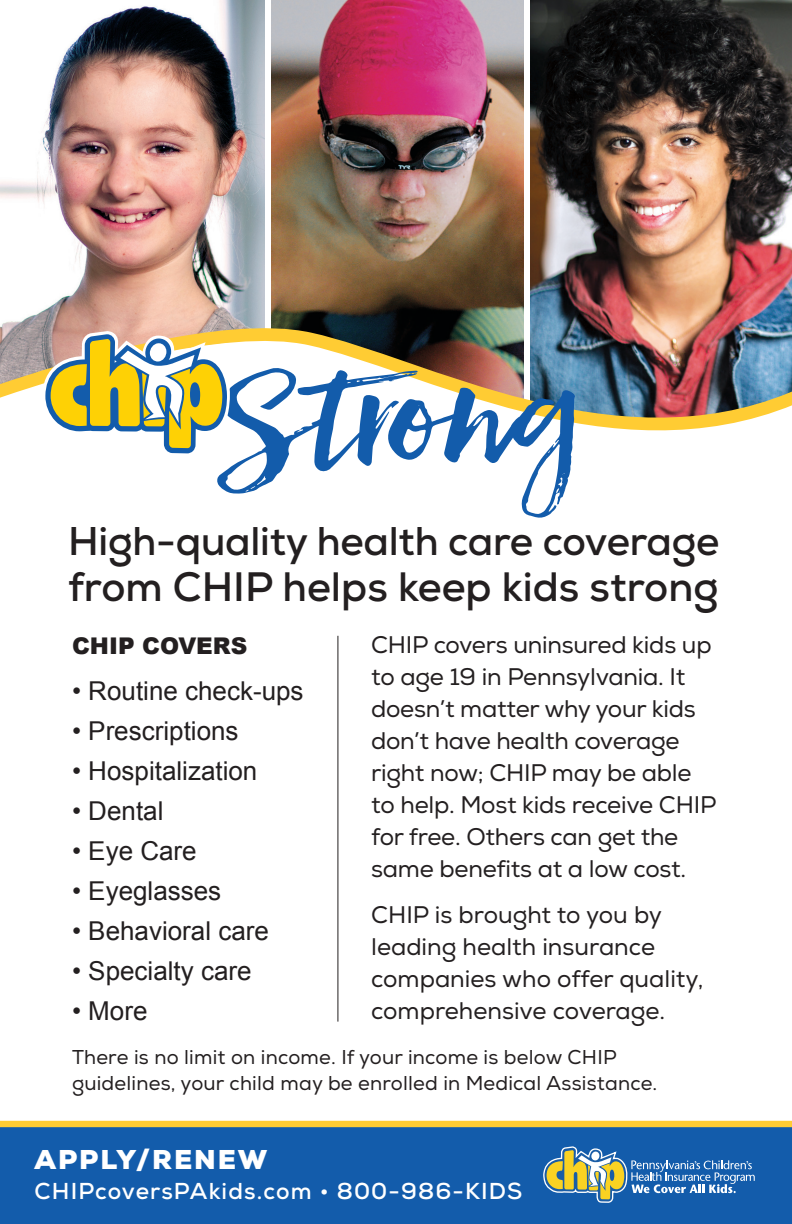
<style>
.page{position:relative;width:792px;height:1224px;background:#fff}
.page>*{position:absolute;margin:0;border:0;box-sizing:border-box;transform-origin:0 0}
.t1{font:700 41px "Nexa";color:#231f20}
.t2{font:700 40px "Nexa";letter-spacing:-.005em;color:#231f20}
.t3{font:900 27.2px "Nexa";letter-spacing:.07em;color:#fff}
.t4{font:26px "Arial";color:#231f20}
.t5{font:24px/32px "Nexa";letter-spacing:-.01em;color:#231f20}
.t6{font:700 23px "Nexa";letter-spacing:.05em;color:#fff}
.t7{font:900 23px "Arial";color:#231f20}
.t8{font:20px/26px "Nexa";letter-spacing:.01em;color:#231f20}
</style>
<div class="page">
<img style="left:530px;top:0;width:262px;height:319px">
<img style="left:271px;top:0;width:252px;height:319px">
<img style="left:0;top:0;width:264px;height:319px">
<div style="left:0;top:1127px;width:792px;height:97px;background:#135cab"></div>
<img style="left:0;top:320px;width:792px;height:111px">
<hr style="left:338px;top:636px;width:1px;height:386px;background:#231f20">
<div style="left:0;top:1121px;width:792px;height:6px;background:#fc3"></div>
<svg style="left:42px;top:331px;width:533px;height:187px"></svg>
<svg style="left:542px;top:1120px;width:213px;height:83px"></svg>
<h1 class="t2" style="left:68px;top:515px;width:653px">High-quality health care coverage</h1>
<h1 class="t1" style="left:68px;top:561px;width:652px">from CHIP helps keep kids strong</h1>
<h3 class="t7" style="left:72px;top:629px;width:177px">CHIP COVERS</h3>
<h3 class="t4" style="left:72px;top:674px;width:233px">• Routine check-ups</h3>
<h3 class="t4" style="left:72px;top:714px;width:168px">• Prescriptions</h3>
<h3 class="t4" style="left:72px;top:754px;width:187px">• Hospitalization</h3>
<h3 class="t4" style="left:72px;top:794px;width:93px">• Dental</h3>
<h3 class="t4" style="left:72px;top:834px;width:126px">• Eye Care</h3>
<h3 class="t4" style="left:72px;top:874px;width:151px">• Eyeglasses</h3>
<h3 class="t4" style="left:72px;top:914px;width:198px">• Behavioral care</h3>
<h3 class="t4" style="left:72px;top:954px;width:181px">• Specialty care</h3>
<h3 class="t4" style="left:72px;top:994px;width:77px">• More</h3>
<p class="t5" style="left:371px;top:629px;width:347px">CHIP covers uninsured kids up to age 19 in Pennsylvania. It doesn’t matter why your kids don’t have health coverage right now; CHIP may be able to help. Most kids receive CHIP for free. Others can get the same benefits at a low cost.</p>
<p class="t5" style="left:371px;top:899px;width:334px">CHIP is brought to you by leading health insurance companies who offer quality, comprehensive coverage.</p>
<h5 class="t8" style="left:72px;top:1044px;width:587px">There is no limit on income. If your income is below CHIP guidelines, your child may be enrolled in Medical Assistance.</h5>
<p class="t3" style="left:35px;top:1142px;width:234px">APPLY/RENEW</p>
<p class="t6" style="left:35px;top:1176px;width:489px">CHIPcoversPAkids.com • 800-986-KIDS</p>
</div>
